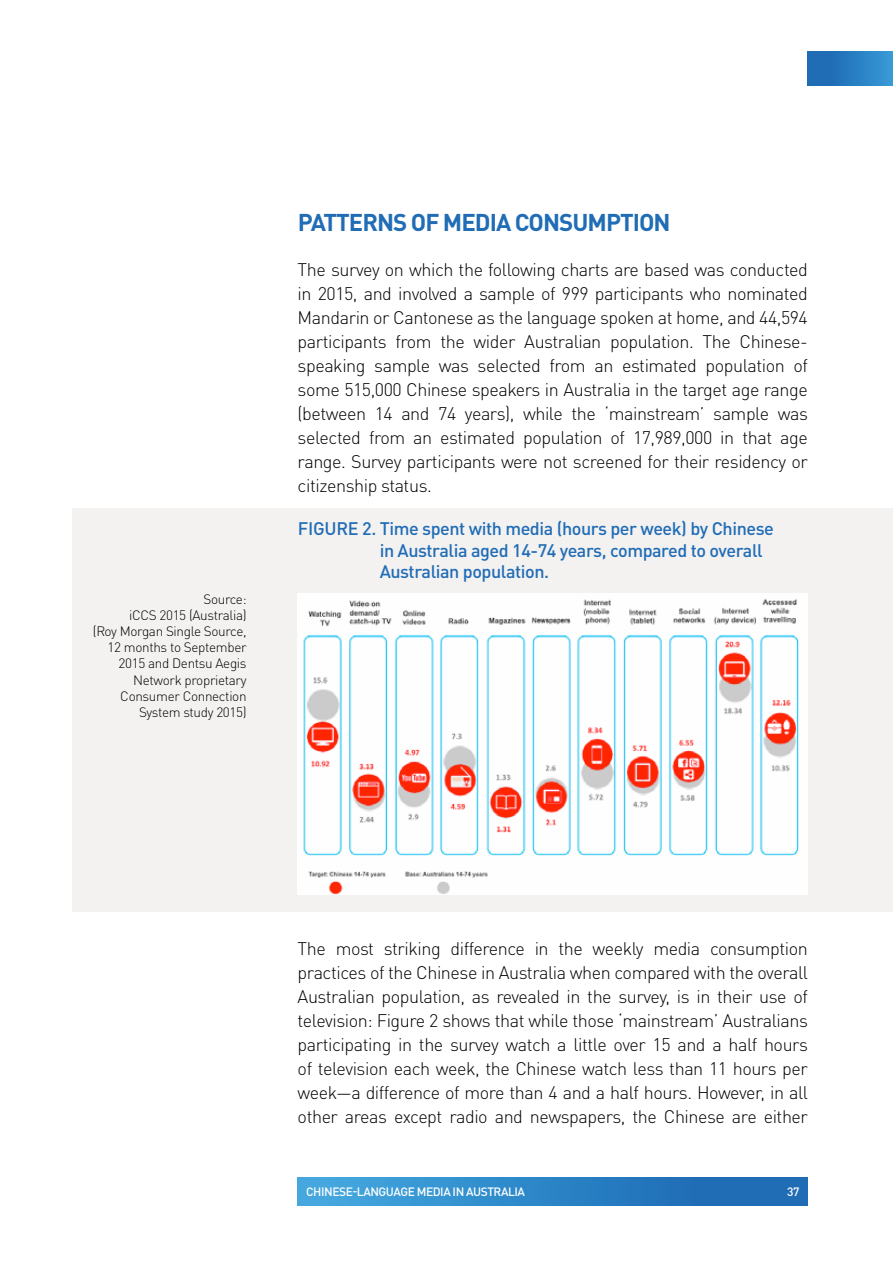
<style>
.page{position:relative;width:893px;height:1263px;background:#fff}
.page>*{position:absolute;margin:0;border:0;box-sizing:border-box;transform-origin:0 0}
.t1{font:700 24px "DINOT";letter-spacing:-.04em;color:#206db6}
.t2{font:300 18px/24px "DINOT";letter-spacing:-.025em;color:#000;text-align:justify}
.t3{font:500 18px/21.6px "DINOT";letter-spacing:-.025em;color:#206db6}
.t4{font:300 13.5px/16.2px "DINOT";letter-spacing:-.025em;color:#000;text-align:right}
.t5{font:500 12px "DINOT";letter-spacing:-.04em;color:#fff}
</style>
<div class="page">
<div style="left:808px;top:51px;width:85px;height:34px;background:linear-gradient(to right,#1a63af,#3698d4)"></div>
<div style="left:72px;top:508px;width:821px;height:404px;background:#f4f1f1"></div>
<div style="left:298px;top:1178px;width:510px;height:27px;background:linear-gradient(to right,#43a8df,#1863af)"></div>
<img style="left:298px;top:593px;width:510px;height:301px">
<p class="t4" style="left:93px;top:590px;width:155px">Source:<br>iCCS 2015 (Australia)<br>(Roy Morgan Single Source,<br>12 months to September<br>2015 and Dentsu Aegis<br>Network proprietary<br>Consumer Connection<br>System study 2015)</p>
<h1 class="t1" style="left:298px;top:207px;width:374px">PATTERNS OF MEDIA CONSUMPTION</h1>
<p class="t2" style="left:298px;top:258px;width:512px">The survey on which the following charts are based was conducted in 2015, and involved a sample of 999 participants who nominated Mandarin or Cantonese as the language spoken at home, and 44,594 participants from the wider Australian population. The Chinese&shy;speaking sample was selected from an estimated population of some 515,000 Chinese speakers in Australia in the target age range (between 14 and 74 years), while the ‘mainstream’ sample was selected from an estimated population of 17,989,000 in that age range. Survey participants were not screened for their residency or citizenship status.</p>
<p class="t3" style="left:380px;top:517px;width:396px;text-indent:-82px">FIGURE 2. Time spent with media (hours per week) by Chinese in Australia aged 14-74 years, compared to overall<br>Australian population.</p>
<p class="t2" style="left:298px;top:937px;width:512px">The most striking difference in the weekly media consumption practices of the Chinese in Australia when compared with the overall Australian population, as revealed in the survey, is in their use of television: Figure 2 shows that while those ‘mainstream’ Australians participating in the survey watch a little over 15 and a half hours of television each week, the Chinese watch less than 11 hours per week—a difference of more than 4 and a half hours. However, in all other areas except radio and newspapers, the Chinese are either</p>
<p class="t5" style="left:306px;top:1184px;width:220px">CHINESE-LANGUAGE MEDIA IN AUSTRALIA</p>
<p class="t5" style="left:787px;top:1184px;width:14px">37</p>
</div>
